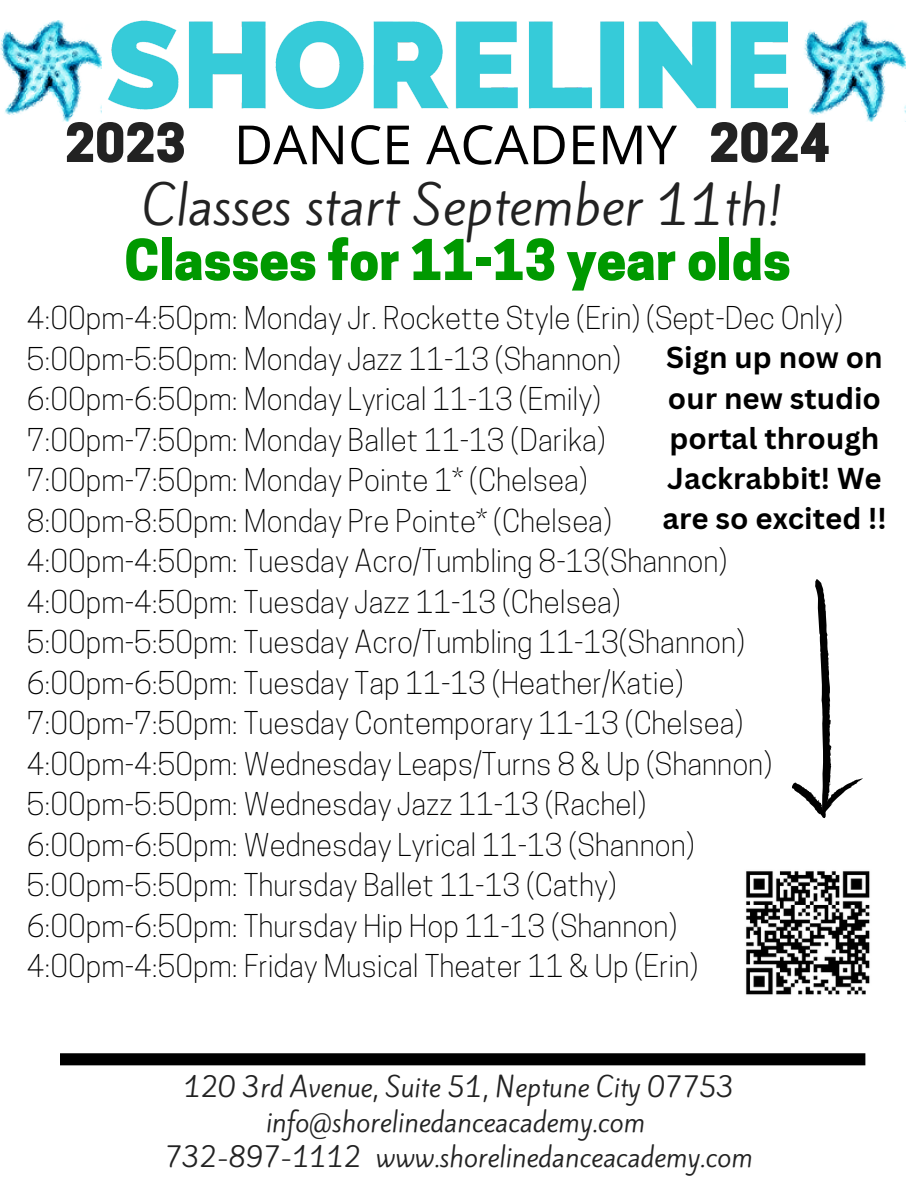
<style>
.page{position:relative;width:918px;height:1188px;background:#fff}
.page>*{position:absolute;margin:0;border:0;box-sizing:border-box;transform-origin:0 0}
.t1{font:54px "Open Sans";color:#000}
.t2{font:800 52.65px "Cooper Hewitt";color:#090}
.t3{font:800 50.4px "Cooper Hewitt";color:#222}
.t4{font:49.8px "Kite One";color:#222}
.t5{font:300 29.55px/40.5px "Cooper Hewitt";color:#000}
.t6{font:700 29.4px/40.2px "Canva Sans";color:#000}
.t7{font:25.65px/34.8px "Kite One";color:#222;text-align:center}
</style>
<div class="page">
<svg style="left:60px;top:1053px;width:805px;height:12px;background:#050505"></svg>
<img style="left:0;top:20px;width:102px;height:102px">
<img style="left:804px;top:20px;width:102px;height:102px">
<img style="left:108px;top:20px;width:680px;height:90px">
<svg style="left:792px;top:579px;width:71px;height:239px"></svg>
<img style="left:746px;top:871px;width:124px;height:124px">
<h3 class="t3" style="left:65px;top:124px;width:122px">2023</h3>
<h3 class="t3" style="left:709px;top:124px;width:122px">2024</h3>
<h3 class="t4" style="left:143px;top:170px;width:641px">Classes start September 11th!</h3>
<h1 class="t1" style="left:234px;top:106px;width:445px">DANCE ACADEMY</h1>
<h2 class="t2" style="left:124px;top:241px;width:668px">Classes for 11-13 year olds</h2>
<p class="t5" style="left:27px;top:302px;width:818px">4:00pm-4:50pm: Monday Jr. Rockette Style (Erin) (Sept-Dec Only)<br>5:00pm-5:50pm: Monday Jazz 11-13 (Shannon)<br>6:00pm-6:50pm: Monday Lyrical 11-13 (Emily)<br>7:00pm-7:50pm: Monday Ballet 11-13 (Darika)<br>7:00pm-7:50pm: Monday Pointe 1* (Chelsea)<br>8:00pm-8:50pm: Monday Pre Pointe* (Chelsea)<br>4:00pm-4:50pm: Tuesday Acro/Tumbling 8-13(Shannon)<br>4:00pm-4:50pm: Tuesday Jazz 11-13 (Chelsea)<br>5:00pm-5:50pm: Tuesday Acro/Tumbling 11-13(Shannon)<br>6:00pm-6:50pm: Tuesday Tap 11-13 (Heather/Katie)<br>7:00pm-7:50pm: Tuesday Contemporary 11-13 (Chelsea)<br>4:00pm-4:50pm: Wednesday Leaps/Turns 8 &amp; Up (Shannon)<br>5:00pm-5:50pm: Wednesday Jazz 11-13 (Rachel)<br>6:00pm-6:50pm: Wednesday Lyrical 11-13 (Shannon)<br>5:00pm-5:50pm: Thursday Ballet 11-13 (Cathy)<br>6:00pm-6:50pm: Thursday Hip Hop 11-13 (Shannon)<br>4:00pm-4:50pm: Friday Musical Theater 11 &amp; Up (Erin)</p>
<p class="t6" style="left:662px;top:337px;width:226px">Sign up now on our new studio portal through<br>Jackrabbit! We are so excited !!</p>
<p class="t7" style="left:165px;top:1070px;width:589px">120 3rd Avenue, Suite 51, Neptune City 07753 info@shorelinedanceacademy.com<br>732-897-1112 www.shorelinedanceacademy.com</p>
</div>
